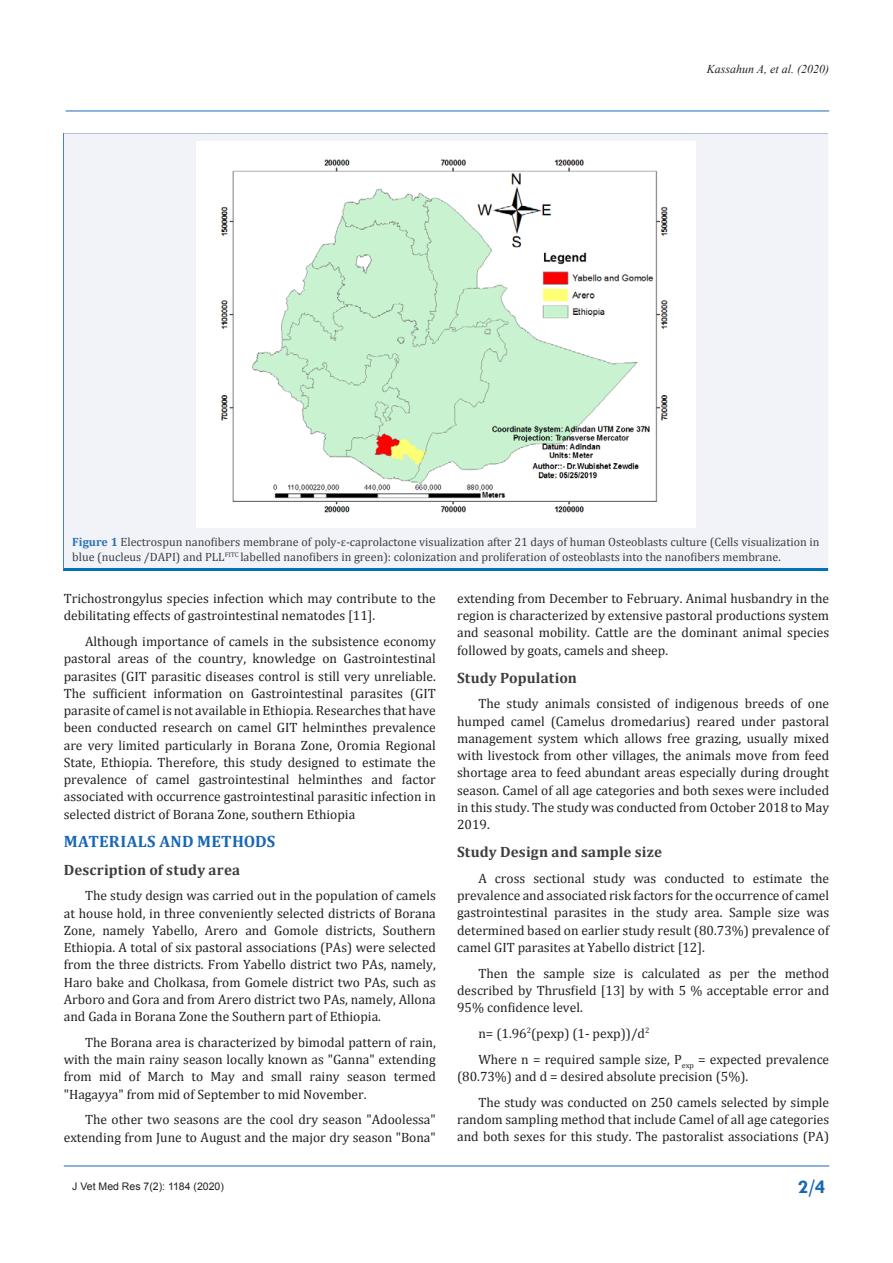
<style>
.page{position:relative;width:893px;height:1263px;background:#fff}
.page>*{position:absolute;margin:0;border:0;box-sizing:border-box;transform-origin:0 0}
.t1{font:700 19.5px "Tw Cen";color:#1768b4}
.t2{font:700 16.5px "Cambria";letter-spacing:.015em;color:#1768b4}
.t3{font:700 15px "Cambria";letter-spacing:.01em;color:#3e3e3f}
.t4{font:13.5px/17.2px "Cambria";color:#231f20;text-align:justify}
.t5{font:12px/15px "Cambria";color:#3e3e3f}
.t6{font:italic 12px "Times New Roman";color:#231f20}
.t7{font:10.5px "Arial";color:#231f20}
.s1{font-weight:700;color:#2a71b8}
</style>
<div class="page">
<hr style="left:64px;top:1166px;width:765px;height:1px;background:#1768b4">
<hr style="left:66px;top:111px;width:763px;height:1px;background:#1768b4">
<div style="left:64px;top:133px;width:764px;height:435px;background:#f1f3f9"></div>
<hr style="left:64px;top:568px;width:764px;height:3px;background:#0072bc">
<img style="left:196px;top:142px;width:499px;height:385px">
<p class="t6" style="left:707px;top:61px;width:124px">Kassahun A, et al. (2020)</p>
<p class="t5" style="left:72px;top:534px;width:749px"><span class="s1">Figure 1</span> Electrospun nanofibers membrane of poly-ε-caprolactone visualization after 21 days of human Osteoblasts culture (Cells visualization in blue (nucleus /DAPI) and PLL<sup>FITC</sup> labelled nanofibers in green): colonization and proliferation of osteoblasts into the nanofibers membrane.</p>
<p class="t4" style="left:64px;top:589px;width:374px;line-height:17.7px">Trichostrongylus species infection which may contribute to the debilitating effects of gastrointestinal nematodes [11].</p>
<p class="t4" style="left:64px;top:633px;width:374px;text-indent:21px">Although importance of camels in the subsistence economy pastoral areas of the country, knowledge on Gastrointestinal parasites (GIT parasitic diseases control is still very unreliable.<br>The sufficient information on Gastrointestinal parasites (GIT parasite of camel is not available in Ethiopia. Researches that have been conducted research on camel GIT helminthes prevalence are very limited particularly in Borana Zone, Oromia Regional State, Ethiopia. Therefore, this study designed to estimate the prevalence of camel gastrointestinal helminthes and factor associated with occurrence gastrointestinal parasitic infection in selected district of Borana Zone, southern Ethiopia</p>
<p class="t2" style="left:64px;top:829px;width:213px">MATERIALS AND METHODS</p>
<p class="t3" style="left:64px;top:859px;width:178px">Description of study area</p>
<p class="t4" style="left:64px;top:887px;width:374px;text-indent:21px">The study design was carried out in the population of camels at house hold, in three conveniently selected districts of Borana Zone, namely Yabello, Arero and Gomole districts, Southern Ethiopia. A total of six pastoral associations (PAs) were selected from the three districts. From Yabello district two PAs, namely, Haro bake and Cholkasa, from Gomele district two PAs, such as Arboro and Gora and from Arero district two PAs, namely, Allona and Gada in Borana Zone the Southern part of Ethiopia.</p>
<p class="t4" style="left:64px;top:1034px;width:374px;text-indent:21px">The Borana area is characterized by bimodal pattern of rain, with the main rainy season locally known as ʺGannaʺ extending from mid of March to May and small rainy season termed ʺHagayyaʺ from mid of September to mid November.</p>
<p class="t4" style="left:64px;top:1111px;width:374px;text-align:right">The other two seasons are the cool dry season ʺAdoolessaʺ extending from June to August and the major dry season ʺBonaʺ</p>
<p class="t4" style="left:457px;top:589px;width:374px">extending from December to February. Animal husbandry in the region is characterized by extensive pastoral productions system and seasonal mobility. Cattle are the dominant animal species followed by goats, camels and sheep.</p>
<p class="t3" style="left:457px;top:667px;width:121px">Study Population</p>
<p class="t4" style="left:457px;top:695px;width:374px;text-indent:21px">The study animals consisted of indigenous breeds of one humped camel (Camelus dromedarius) reared under pastoral management system which allows free grazing, usually mixed with livestock from other villages, the animals move from feed shortage area to feed abundant areas especially during drought season. Camel of all age categories and both sexes were included in this study. The study was conducted from October 2018 to May 2019.</p>
<p class="t3" style="left:457px;top:841px;width:207px">Study Design and sample size</p>
<p class="t4" style="left:457px;top:869px;width:374px;text-indent:21px">A cross sectional study was conducted to estimate the prevalence and associated risk factors for the occurrence of camel gastrointestinal parasites in the study area. Sample size was determined based on earlier study result (80.73%) prevalence of camel GIT parasites at Yabello district [12].</p>
<p class="t4" style="left:457px;top:964px;width:374px;text-indent:21px">Then the sample size is calculated as per the method described by Thrusfield [13] by with 5 % acceptable error and 95% confidence level.</p>
<p class="t4" style="left:478px;top:1024px;width:173px">n= (1.96<sup>2</sup>(pexp) (1- pexp))/d<sup>2</sup></p>
<p class="t4" style="left:457px;top:1050px;width:374px;text-indent:21px">Where n = required sample size, P<sub>exp</sub> = expected prevalence (80.73%) and d = desired absolute precision (5%).</p>
<p class="t4" style="left:457px;top:1093px;width:374px;text-indent:21px">The study was conducted on 250 camels selected by simple random sampling method that include Camel of all age categories and both sexes for this study. The pastoralist associations (PA)</p>
<p class="t7" style="left:72px;top:1179px;width:153px">J Vet Med Res 7(2): 1184 (2020)</p>
<p class="t1" style="left:798px;top:1175px;width:29px">2/4</p>
</div>
